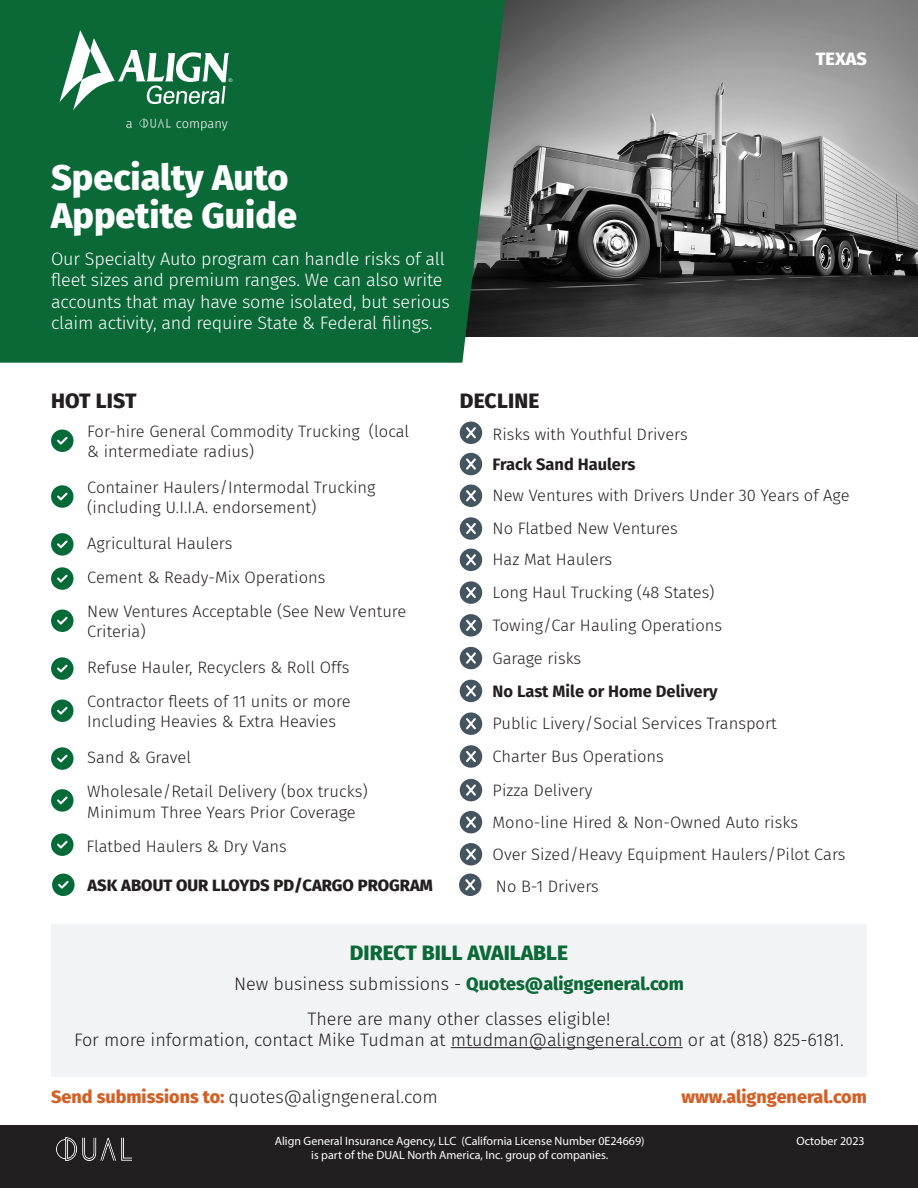
<style>
.page{position:relative;width:918px;height:1188px;background:#fff}
.page>*{position:absolute;margin:0;border:0;box-sizing:border-box;transform-origin:0 0}
.Body__bullets{font:800 36px "Fira Sans";color:#fff}
.t1{font:800 21px "Fira Sans";color:#0b6938}
.Heading{font:800 21px "Fira Sans";letter-spacing:.01em;color:#231f20}
.t2{font:300 18px "Fira Sans";color:#231f20}
.Body__bullets-2{font:300 18px/21.6px "Fira Sans";letter-spacing:-.01em;color:#fff}
.t3{font:800 18px "Fira Sans";color:#d26027}
.Body__bullets-3{font:800 18px "Fira Sans";color:#fff}
.Body__bullets-4{font:300 16.5px/19.8px "Fira Sans";color:#231f20}
.Body__bullets-5{font:700 16.5px "Fira Sans";color:#231f20}
.Body__bullets-6{font:800 16.5px "Fira Sans";color:#231f20}
.t4{font:300 12.9px "Fira Sans";color:#fff}
.t5{font:12px/14.4px "Myriad Pro";color:#fff;text-align:center}
.s1{font-weight:800;color:#0b6938}
.s2{font-weight:800;color:#d26027}
</style>
<div class="page">
<img style="left:505px;top:0;width:413px;height:337px">
<div style="left:0;top:0;width:505px;height:363px;background:#0b6938"></div>
<svg style="left:140px;top:119px;width:31px;height:9px"></svg>
<svg style="left:59px;top:30px;width:173px;height:80px"></svg>
<div style="left:0;top:1125px;width:918px;height:63px;background:#231f20"></div>
<img style="left:56px;top:1137px;width:75px;height:23px">
<div style="left:51px;top:924px;width:816px;height:152px;background:#f2f3f4"></div>
<hr style="left:451px;top:1047px;width:232px;height:1px;background:#231f20">
<svg style="left:460px;top:422px;width:22px;height:22px"></svg>
<svg style="left:51px;top:430px;width:23px;height:22px"></svg>
<svg style="left:51px;top:485px;width:23px;height:23px"></svg>
<svg style="left:51px;top:533px;width:23px;height:23px"></svg>
<svg style="left:51px;top:567px;width:23px;height:23px"></svg>
<svg style="left:51px;top:610px;width:23px;height:22px"></svg>
<svg style="left:51px;top:657px;width:23px;height:23px"></svg>
<svg style="left:51px;top:700px;width:23px;height:22px"></svg>
<svg style="left:51px;top:747px;width:23px;height:23px"></svg>
<svg style="left:51px;top:789px;width:23px;height:23px"></svg>
<svg style="left:460px;top:453px;width:22px;height:22px"></svg>
<svg style="left:460px;top:485px;width:22px;height:22px"></svg>
<svg style="left:460px;top:517px;width:22px;height:23px"></svg>
<svg style="left:460px;top:549px;width:22px;height:22px"></svg>
<svg style="left:460px;top:581px;width:22px;height:23px"></svg>
<svg style="left:460px;top:614px;width:22px;height:23px"></svg>
<svg style="left:460px;top:647px;width:22px;height:22px"></svg>
<svg style="left:460px;top:680px;width:22px;height:22px"></svg>
<svg style="left:460px;top:712px;width:22px;height:23px"></svg>
<svg style="left:460px;top:745px;width:22px;height:23px"></svg>
<svg style="left:460px;top:779px;width:22px;height:22px"></svg>
<svg style="left:460px;top:811px;width:22px;height:22px"></svg>
<svg style="left:460px;top:843px;width:22px;height:22px"></svg>
<svg style="left:459px;top:874px;width:22px;height:22px"></svg>
<svg style="left:51px;top:833px;width:23px;height:23px"></svg>
<svg style="left:52px;top:874px;width:23px;height:22px"></svg>
<p class="t4" style="left:126px;top:114px;width:8px">a</p>
<p class="t4" style="left:176px;top:114px;width:53px">company</p>
<p class="Body__bullets" style="left:51px;top:146px;width:239px">Specialty Auto</p>
<p class="Body__bullets" style="left:51px;top:184px;width:248px">Appetite Guide</p>
<p class="Body__bullets-2" style="left:51px;top:247px;width:400px">Our Specialty Auto program can handle risks of all fleet sizes and premium ranges. We can also write accounts that may have some isolated, but serious claim activity, and require State &amp; Federal filings.</p>
<p class="Heading" style="left:51px;top:383px;width:87px">HOT LIST</p>
<p class="Heading" style="left:460px;top:383px;width:81px">DECLINE</p>
<p class="Body__bullets-3" style="left:816px;top:44px;width:53px">TEXAS</p>
<p class="Body__bullets-4" style="left:87px;top:421px;width:323px">For-hire General Commodity Trucking (local &amp; intermediate radius)</p>
<p class="Body__bullets-4" style="left:87px;top:477px;width:290px">Container Haulers/Intermodal Trucking (including U.I.I.A. endorsement)</p>
<p class="Body__bullets-4" style="left:87px;top:533px;width:147px">Agricultural Haulers</p>
<p class="Body__bullets-4" style="left:87px;top:567px;width:240px">Cement &amp; Ready-Mix Operations</p>
<p class="Body__bullets-4" style="left:87px;top:601px;width:321px">New Ventures Acceptable (See New Venture<br>Criteria)</p>
<p class="Body__bullets-4" style="left:87px;top:657px;width:264px">Refuse Hauler, Recyclers &amp; Roll Offs</p>
<p class="Body__bullets-4" style="left:87px;top:691px;width:265px">Contractor fleets of 11 units or more<br>Including Heavies &amp; Extra Heavies</p>
<p class="Body__bullets-4" style="left:87px;top:747px;width:105px">Sand &amp; Gravel</p>
<p class="Body__bullets-4" style="left:87px;top:781px;width:282px;line-height:21px">Wholesale/Retail Delivery (box trucks)<br>Minimum Three Years Prior Coverage</p>
<p class="Body__bullets-4" style="left:86px;top:836px;width:202px">Flatbed Haulers &amp; Dry Vans</p>
<p class="Body__bullets-6" style="left:87px;top:871px;width:347px">ASK ABOUT OUR LLOYDS PD/CARGO PROGRAM</p>
<p class="Body__bullets-4" style="left:493px;top:424px;width:197px">Risks with Youthful Drivers</p>
<p class="Body__bullets-5" style="left:493px;top:450px;width:144px">Frack Sand Haulers</p>
<p class="Body__bullets-4" style="left:493px;top:486px;width:358px">New Ventures with Drivers Under 30 Years of Age</p>
<p class="Body__bullets-4" style="left:493px;top:518px;width:187px">No Flatbed New Ventures</p>
<p class="Body__bullets-4" style="left:493px;top:550px;width:121px">Haz Mat Haulers</p>
<p class="Body__bullets-4" style="left:493px;top:583px;width:224px">Long Haul Trucking (48 States)</p>
<p class="Body__bullets-4" style="left:493px;top:615px;width:231px">Towing/Car Hauling Operations</p>
<p class="Body__bullets-4" style="left:493px;top:648px;width:90px">Garage risks</p>
<p class="Body__bullets-5" style="left:493px;top:677px;width:227px">No Last Mile or Home Delivery</p>
<p class="Body__bullets-4" style="left:493px;top:714px;width:286px">Public Livery/Social Services Transport</p>
<p class="Body__bullets-4" style="left:493px;top:746px;width:173px">Charter Bus Operations</p>
<p class="Body__bullets-4" style="left:493px;top:780px;width:101px">Pizza Delivery</p>
<p class="Body__bullets-4" style="left:493px;top:812px;width:307px">Mono-line Hired &amp; Non-Owned Auto risks</p>
<p class="Body__bullets-4" style="left:493px;top:844px;width:354px">Over Sized/Heavy Equipment Haulers/Pilot Cars</p>
<p class="Body__bullets-4" style="left:496px;top:876px;width:104px">No B-1 Drivers</p>
<p class="t1" style="left:350px;top:935px;width:220px">DIRECT BILL AVAILABLE</p>
<p class="t2" style="left:234px;top:971px;width:451px">New business submissions - <span class="s1">Quotes@aligngeneral.com</span></p>
<p class="t2" style="left:308px;top:1006px;width:304px">There are many other classes eligible!</p>
<p class="t2" style="left:74px;top:1027px;width:771px">For more information, contact Mike Tudman at mtudman@aligngeneral.com or at (818) 825-6181.</p>
<p class="t2" style="left:51px;top:1084px;width:388px"><span class="s2">Send submissions to:</span> quotes@aligngeneral.com</p>
<p class="t3" style="left:681px;top:1082px;width:187px">www.aligngeneral.com</p>
<p class="t5" style="left:275px;top:1133px;width:371px">Align General Insurance Agency, LLC (California License Number 0E24669) is part of the DUAL North America, Inc. group of companies.</p>
<p class="t5" style="left:796px;top:1133px;width:70px">October 2023</p>
</div>
